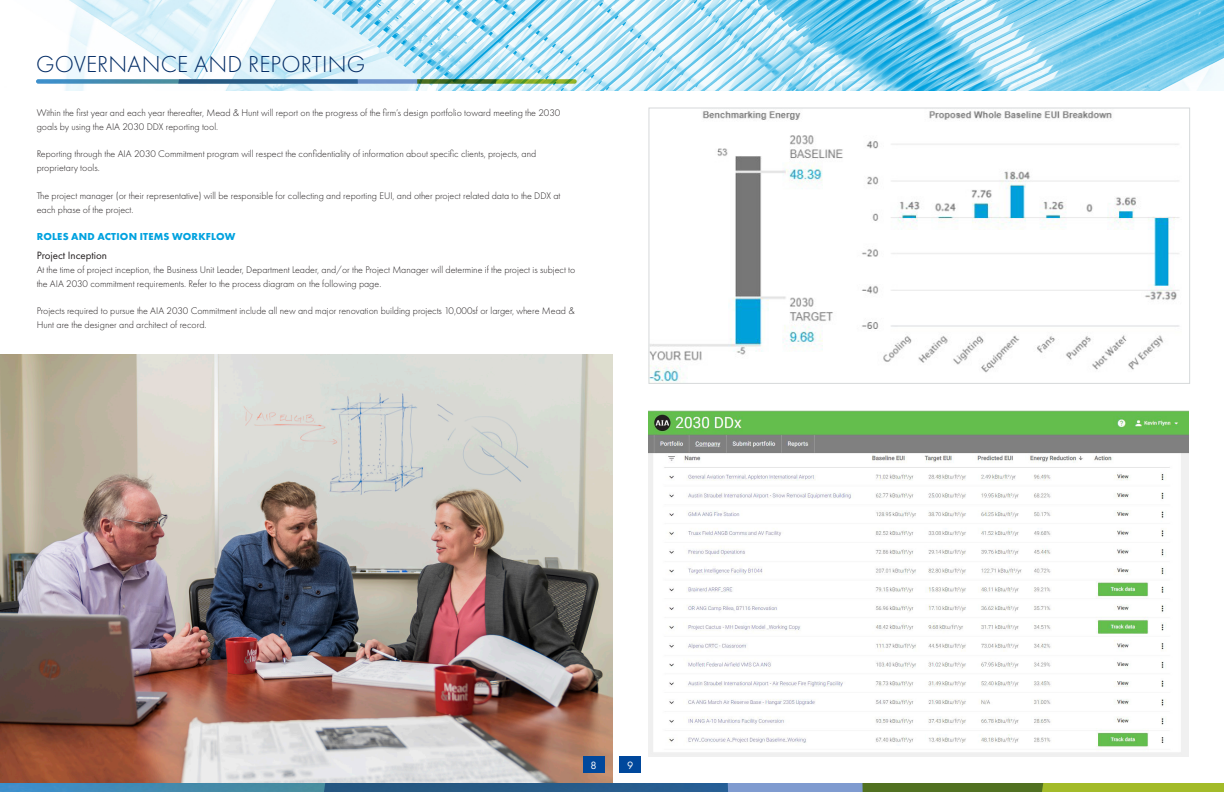
<style>
.page{position:relative;width:1224px;height:792px;background:#fff}
.page>*{position:absolute;margin:0;border:0;box-sizing:border-box;transform-origin:0 0}
.Body_text{font:300 24px "Futura PT";letter-spacing:.005em;color:#002a64}
.Body_text-2{font:11px "Futura PT";color:#231f20}
.t1{font:11px "Futura PT";color:#fff}
.Body_text-3{font:700 10.5px "Futura PT";letter-spacing:.02em;color:#00a2df}
.Body_text-4{font:300 10px/14px "Futura PT";color:#231f20}
</style>
<div class="page">
<img style="left:0;top:783px;width:160px;height:9px">
<svg style="left:160px;top:783px;width:1064px;height:9px;background:#527e73"></svg>
<img style="left:65px;top:0;width:1159px;height:90px">
<img style="left:36px;top:79px;width:70px;height:5px">
<svg style="left:106px;top:79px;width:471px;height:5px;background:#53837f"></svg>
<img style="left:0;top:355px;width:612px;height:428px">
<img style="left:649px;top:410px;width:539px;height:346px">
<img style="left:651px;top:111px;width:529px;height:271px">
<div style="left:649px;top:108px;width:541px;height:276px;border:1px solid #d6d9da"></div>
<div style="left:583px;top:756px;width:21px;height:18px;background:#00489c"></div>
<div style="left:620px;top:756px;width:21px;height:18px;background:#00489c"></div>
<p class="Body_text" style="left:36px;top:50px;width:331px">GOVERNANCE AND REPORTING</p>
<p class="Body_text-4" style="left:37px;top:105px;width:525px">Within the first year and each year thereafter, Mead &amp; Hunt will report on the progress of the firm’s design portfolio toward meeting the 2030 goals by using the AIA 2030 DDX reporting tool.</p>
<p class="Body_text-4" style="left:37px;top:147px;width:501px">Reporting through the AIA 2030 Commitment program will respect the confidentiality of information about specific clients, projects, and proprietary tools.</p>
<p class="Body_text-4" style="left:37px;top:188px;width:525px">The project manager (or their representative) will be responsible for collecting and reporting EUI, and other project related data to the DDX at each phase of the project.</p>
<p class="Body_text-3" style="left:37px;top:230px;width:200px">ROLES AND ACTION ITEMS WORKFLOW</p>
<p class="Body_text-2" style="left:37px;top:248px;width:72px">Project Inception</p>
<p class="Body_text-4" style="left:37px;top:262px;width:540px">At the time of project inception, the Business Unit Leader, Department Leader, and/or the Project Manager will determine if the project is subject to the AIA 2030 commitment requirements. Refer to the process diagram on the following page.</p>
<p class="Body_text-4" style="left:37px;top:304px;width:539px">Projects required to pursue the AIA 2030 Commitment include all new and major renovation building projects 10,000sf or larger, where Mead &amp;<br>Hunt are the designer and architect of record.</p>
<p class="t1" style="left:591px;top:759px;width:8px">8</p>
<p class="t1" style="left:627px;top:759px;width:8px">9</p>
</div>
